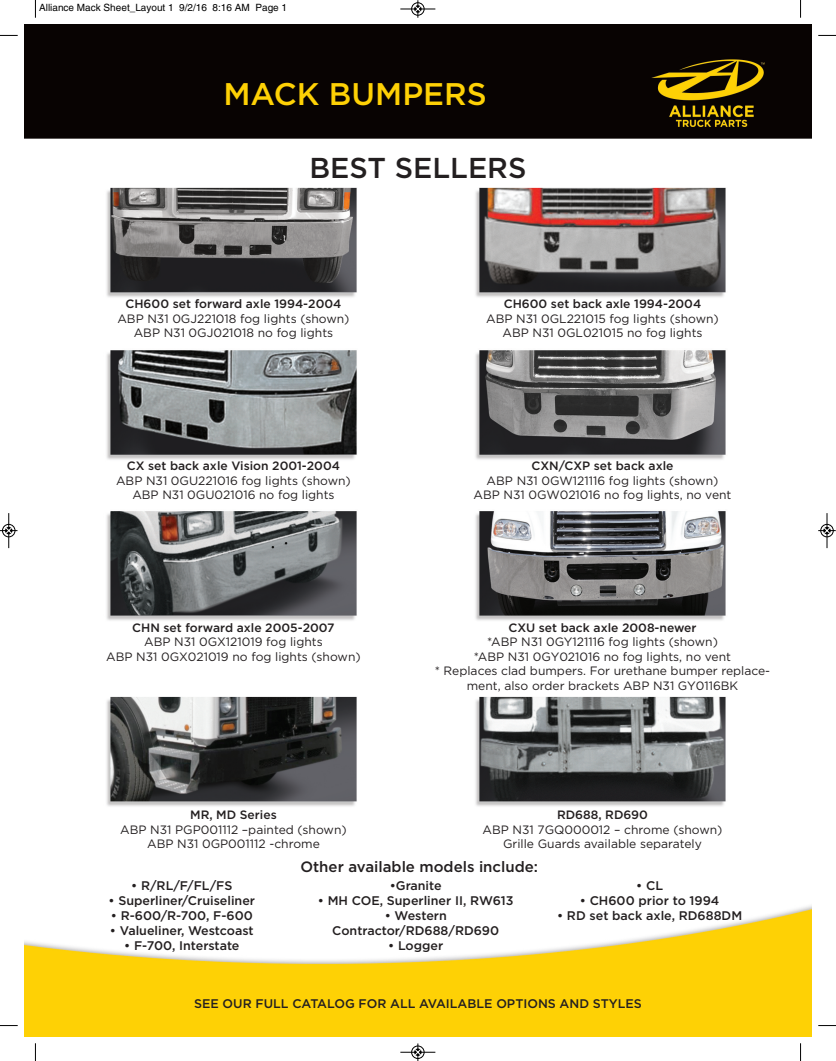
<style>
.page{position:relative;width:836px;height:1061px;background:#fff}
.page>*{position:absolute;margin:0;border:0;box-sizing:border-box;transform-origin:0 0}
.t1{font:500 31.25px "Gotham";color:#fed105}
.t2{font:500 28.75px "Gotham";color:#231f20}
.t3{font:500 15px "Gotham";color:#231f20}
.t4{font:500 12.5px/15px "Gotham";color:#231f20;text-align:center}
.t5{font:12.12px/14.5px "Gotham";color:#231f20;text-align:center}
.t6{font:500 12.12px "Gotham";color:#231f20}
.t7{font:10px "Helvetica";color:#000}
</style>
<div class="page">
<img style="left:24px;top:24px;width:788px;height:1013px">
<svg style="left:35px;top:0;width:1px;height:18px"></svg>
<svg style="left:0;top:35px;width:18px;height:1px"></svg>
<svg style="left:800px;top:0;width:1px;height:18px"></svg>
<svg style="left:818px;top:35px;width:18px;height:1px"></svg>
<svg style="left:35px;top:1043px;width:1px;height:18px"></svg>
<svg style="left:0;top:1025px;width:18px;height:1px"></svg>
<svg style="left:800px;top:1043px;width:1px;height:18px"></svg>
<svg style="left:818px;top:1025px;width:18px;height:1px"></svg>
<div style="left:411px;top:2px;width:13px;height:14px;border:1px solid #fff;border-radius:50%"></div>
<hr style="left:400px;top:9px;width:35px;height:1px;background:#000">
<div style="left:411px;top:3px;width:13px;height:12px;border:1px solid #000;border-radius:50%"></div>
<svg style="left:415px;top:0;width:6px;height:18px"></svg>
<div style="left:411px;top:1045px;width:13px;height:14px;border:1px solid #fff;border-radius:50%"></div>
<hr style="left:400px;top:1052px;width:35px;height:1px;background:#000">
<div style="left:411px;top:1046px;width:13px;height:13px;border:1px solid #000;border-radius:50%"></div>
<svg style="left:415px;top:1043px;width:6px;height:18px"></svg>
<hr style="left:9px;top:513px;width:1px;height:35px;background:#000">
<div style="left:2px;top:524px;width:13px;height:13px;border:1px solid #000;border-radius:50%"></div>
<svg style="left:0;top:527px;width:18px;height:7px"></svg>
<div style="left:820px;top:524px;width:14px;height:13px;border:1px solid #fff;border-radius:50%"></div>
<hr style="left:827px;top:513px;width:1px;height:35px;background:#000">
<div style="left:820px;top:524px;width:13px;height:13px;border:1px solid #000;border-radius:50%"></div>
<svg style="left:818px;top:527px;width:18px;height:7px"></svg>
<p class="t7" style="left:39px;top:4px;width:249px">Alliance Mack Sheet_Layout 1 9/2/16 8:16 AM Page 1</p>
<h1 class="t1" style="left:223px;top:83px;width:265px">MACK BUMPERS</h1>
<h2 class="t2" style="left:309px;top:158px;width:218px">BEST SELLERS</h2>
<p class="t6" style="left:125px;top:300px;width:217px">CH600 set forward axle 1994-2004</p>
<p class="t5" style="left:117px;top:312px;width:234px">ABP N31 0GJ221018 fog lights (shown)<br>ABP N31 0GJ021018 no fog lights</p>
<p class="t6" style="left:127px;top:462px;width:215px">CX set back axle Vision 2001-2004</p>
<p class="t5" style="left:116px;top:474px;width:236px">ABP N31 0GU221016 fog lights (shown)<br>ABP N31 0GU021016 no fog lights</p>
<p class="t6" style="left:132px;top:623px;width:204px">CHN set forward axle 2005-2007</p>
<p class="t5" style="left:106px;top:636px;width:256px">ABP N31 0GX121019 fog lights<br>ABP N31 0GX021019 no fog lights (shown)</p>
<p class="t6" style="left:504px;top:300px;width:199px">CH600 set back axle 1994-2004</p>
<p class="t5" style="left:486px;top:312px;width:234px">ABP N31 0GL221015 fog lights (shown)<br>ABP N31 0GL021015 no fog lights</p>
<p class="t6" style="left:531px;top:462px;width:143px">CXN/CXP set back axle</p>
<p class="t5" style="left:473px;top:474px;width:259px">ABP N31 0GW121116 fog lights (shown)<br>ABP N31 0GW021016 no fog lights, no vent</p>
<p class="t6" style="left:508px;top:623px;width:189px">CXU set back axle 2008-newer</p>
<p class="t5" style="left:435px;top:636px;width:337px">*ABP N31 0GY121116 fog lights (shown)<br>*ABP N31 0GY021016 no fog lights, no vent<br>* Replaces clad bumpers. For urethane bumper replace&shy;ment, also order brackets ABP N31 GY0116BK</p>
<p class="t6" style="left:190px;top:810px;width:88px">MR, MD Series</p>
<p class="t5" style="left:120px;top:823px;width:228px">ABP N31 PGP001112 –painted (shown)<br>ABP N31 0GP001112 -chrome</p>
<p class="t6" style="left:557px;top:810px;width:92px">RD688, RD690</p>
<p class="t5" style="left:482px;top:823px;width:241px">ABP N31 7GQ000012 – chrome (shown)<br>Grille Guards available separately</p>
<p class="t3" style="left:300px;top:862px;width:239px">Other available models include:</p>
<p class="t4" style="left:131px;top:879px;width:103px">• R/RL/F/FL/FS</p>
<p class="t4" style="left:109px;top:894px;width:148px">• Superliner/Cruiseliner</p>
<p class="t4" style="left:111px;top:909px;width:143px">• R-600/R-700, F-600</p>
<p class="t4" style="left:110px;top:924px;width:145px">• Valueliner, Westcoast</p>
<p class="t4" style="left:124px;top:939px;width:117px">• F-700, Interstate</p>
<p class="t4" style="left:390px;top:879px;width:53px">•Granite</p>
<p class="t4" style="left:318px;top:894px;width:197px">• MH COE, Superliner II, RW613</p>
<p class="t4" style="left:332px;top:909px;width:168px">• Western<br>Contractor/RD688/RD690</p>
<p class="t4" style="left:388px;top:939px;width:57px">• Logger</p>
<p class="t4" style="left:636px;top:879px;width:28px">• CL</p>
<p class="t4" style="left:580px;top:894px;width:141px">• CH600 prior to 1994</p>
<p class="t4" style="left:557px;top:909px;width:187px">• RD set back axle, RD688DM</p>
<p class="t4" style="left:194px;top:997px;width:449px">SEE OUR FULL CATALOG FOR ALL AVAILABLE OPTIONS AND STYLES</p>
</div>
